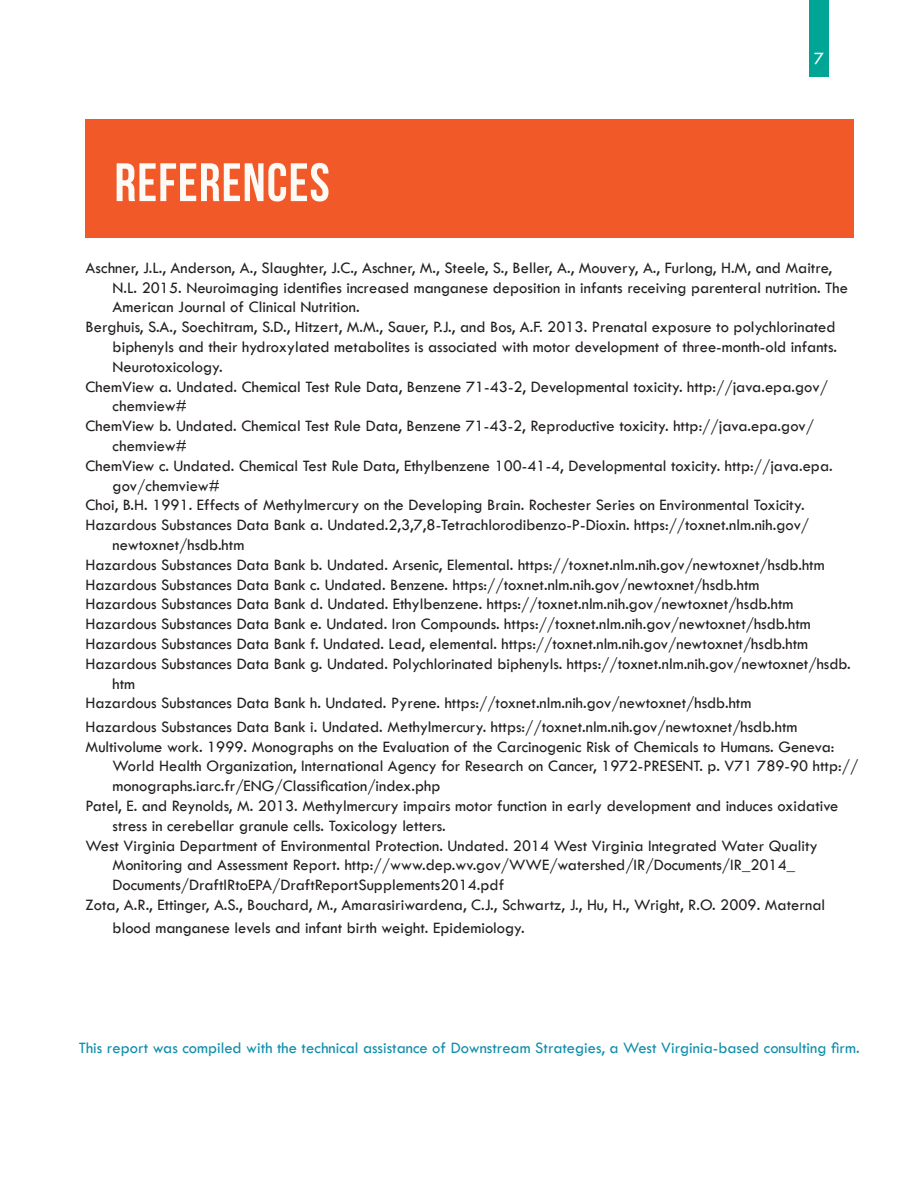
<style>
.page{position:relative;width:918px;height:1188px;background:#fff}
.page>*{position:absolute;margin:0;border:0;box-sizing:border-box;transform-origin:0 0}
.t1{font:700 54px "Bebas Neue";letter-spacing:.02em;color:#fefaf5}
.t2{font:18px "Tw Cen";color:#fff}
.t3{font:16.5px/19.8px "Tw Cen";color:#231f20}
.t4{font:16.5px "Tw Cen";color:#118eaa}
</style>
<div class="page">
<div style="left:809px;top:0;width:20px;height:77px;background:#00a596"></div>
<div style="left:86px;top:119px;width:768px;height:119px;background:#f15929"></div>
<p class="t1" style="left:114px;top:153px;width:217px">REFERENCES</p>
<p class="t2" style="left:814px;top:48px;width:11px">7</p>
<p class="t3" style="left:113px;top:258px;width:737px;text-indent:-27px">Aschner, J.L., Anderson, A., Slaughter, J.C., Aschner, M., Steele, S., Beller, A., Mouvery, A., Furlong, H.M, and Maitre,<br>N.L. 2015. Neuroimaging identifies increased manganese deposition in infants receiving parenteral nutrition. The<br>American Journal of Clinical Nutrition.</p>
<p class="t3" style="left:113px;top:317px;width:726px;text-align:justify;text-indent:-27px">Berghuis, S.A., Soechitram, S.D., Hitzert, M.M., Sauer, P.J., and Bos, A.F. 2013. Prenatal exposure to polychlorinated biphenyls and their hydroxylated metabolites is associated with motor development of three-month-old infants.<br>Neurotoxicology.</p>
<p class="t3" style="left:113px;top:376px;width:717px;text-indent:-27px">ChemView a. Undated. Chemical Test Rule Data, Benzene 71-43-2, Developmental toxicity. http://java.epa.gov/ chemview#</p>
<p class="t3" style="left:113px;top:416px;width:703px;text-indent:-27px">ChemView b. Undated. Chemical Test Rule Data, Benzene 71-43-2, Reproductive toxicity. http://java.epa.gov/ chemview#</p>
<p class="t3" style="left:113px;top:456px;width:722px;text-indent:-27px">ChemView c. Undated. Chemical Test Rule Data, Ethylbenzene 100-41-4, Developmental toxicity. http://java.epa. gov/chemview#</p>
<p class="t3" style="left:86px;top:495px;width:721px">Choi, B.H. 1991. Effects of Methylmercury on the Developing Brain. Rochester Series on Environmental Toxicity.</p>
<p class="t3" style="left:113px;top:515px;width:698px;text-indent:-27px">Hazardous Substances Data Bank a. Undated.2,3,7,8-Tetrachlorodibenzo-P-Dioxin. https://toxnet.nlm.nih.gov/ newtoxnet/hsdb.htm</p>
<p class="t3" style="left:86px;top:555px;width:741px">Hazardous Substances Data Bank b. Undated. Arsenic, Elemental. https://toxnet.nlm.nih.gov/newtoxnet/hsdb.htm</p>
<p class="t3" style="left:86px;top:574px;width:675px">Hazardous Substances Data Bank c. Undated. Benzene. https://toxnet.nlm.nih.gov/newtoxnet/hsdb.htm</p>
<p class="t3" style="left:86px;top:594px;width:709px">Hazardous Substances Data Bank d. Undated. Ethylbenzene. https://toxnet.nlm.nih.gov/newtoxnet/hsdb.htm</p>
<p class="t3" style="left:86px;top:614px;width:727px">Hazardous Substances Data Bank e. Undated. Iron Compounds. https://toxnet.nlm.nih.gov/newtoxnet/hsdb.htm</p>
<p class="t3" style="left:86px;top:634px;width:724px">Hazardous Substances Data Bank f. Undated. Lead, elemental. https://toxnet.nlm.nih.gov/newtoxnet/hsdb.htm</p>
<p class="t3" style="left:113px;top:654px;width:740px;text-indent:-27px">Hazardous Substances Data Bank g. Undated. Polychlorinated biphenyls. https://toxnet.nlm.nih.gov/newtoxnet/hsdb. htm</p>
<p class="t3" style="left:86px;top:693px;width:667px">Hazardous Substances Data Bank h. Undated. Pyrene. https://toxnet.nlm.nih.gov/newtoxnet/hsdb.htm</p>
<p class="t3" style="left:86px;top:717px;width:713px">Hazardous Substances Data Bank i. Undated. Methylmercury. https://toxnet.nlm.nih.gov/newtoxnet/hsdb.htm</p>
<p class="t3" style="left:113px;top:736px;width:747px;text-indent:-27px">Multivolume work. 1999. Monographs on the Evaluation of the Carcinogenic Risk of Chemicals to Humans. Geneva:<br>World Health Organization, International Agency for Research on Cancer, 1972-PRESENT. p. V71 789-90 http:// monographs.iarc.fr/ENG/Classification/index.php</p>
<p class="t3" style="left:113px;top:796px;width:727px;text-indent:-27px">Patel, E. and Reynolds, M. 2013. Methylmercury impairs motor function in early development and induces oxidative stress in cerebellar granule cells. Toxicology letters.</p>
<p class="t3" style="left:113px;top:835px;width:707px;text-indent:-27px">West Virginia Department of Environmental Protection. Undated. 2014 West Virginia Integrated Water Quality<br>Monitoring and Assessment Report. http://www.dep.wv.gov/WWE/watershed/IR/Documents/IR_2014_<br>Documents/DraftIRtoEPA/DraftReportSupplements2014.pdf</p>
<p class="t3" style="left:113px;top:893px;width:714px;line-height:23.4px;text-indent:-27px">Zota, A.R., Ettinger, A.S., Bouchard, M., Amarasiriwardena, C.J., Schwartz, J., Hu, H., Wright, R.O. 2009. Maternal blood manganese levels and infant birth weight. Epidemiology.</p>
<p class="t4" style="left:79px;top:1038px;width:782px">This report was compiled with the technical assistance of Downstream Strategies, a West Virginia-based consulting firm.</p>
</div>
